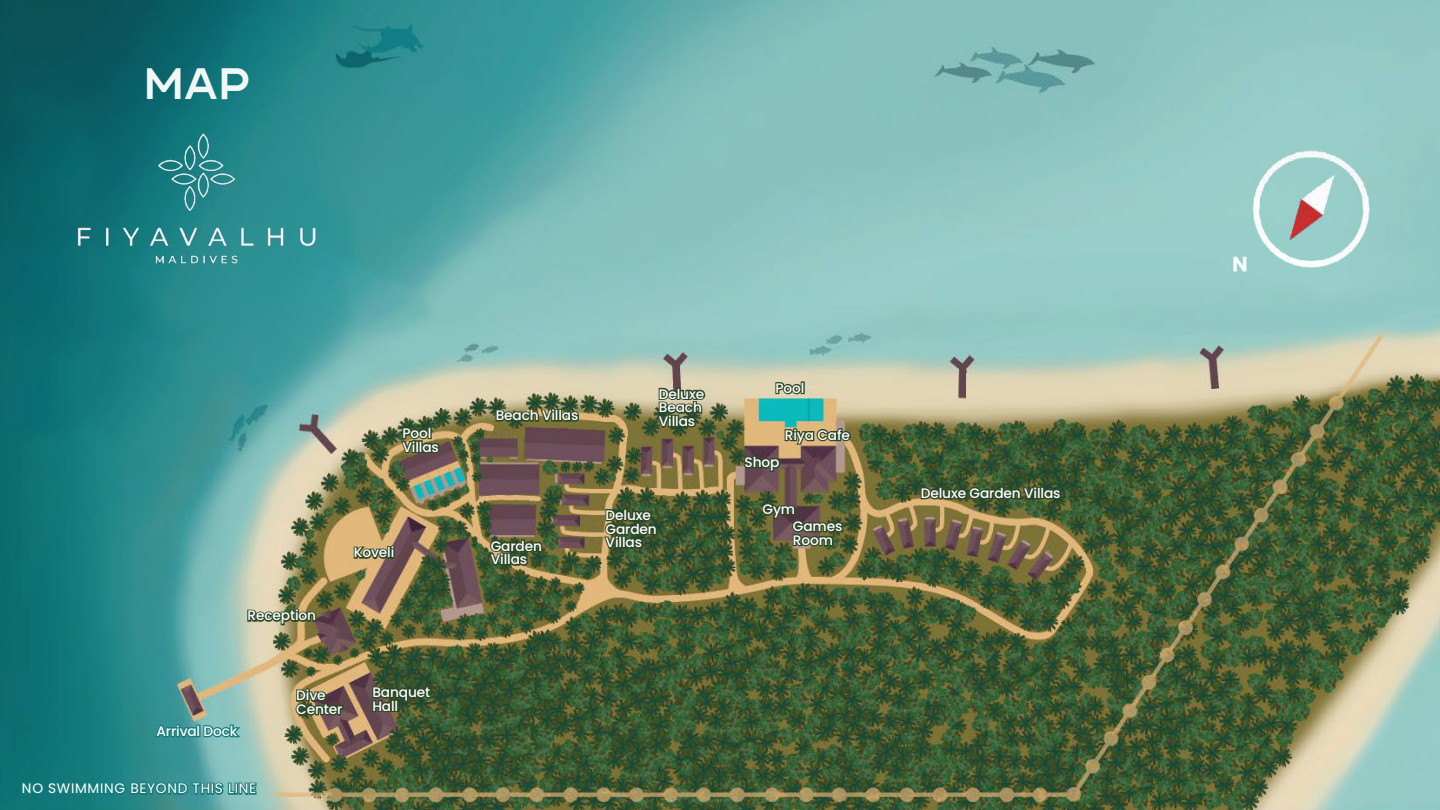
<style>
.page{position:relative;width:1440px;height:810px;background:#fff}
.page>*{position:absolute;margin:0;border:0;box-sizing:border-box;transform-origin:0 0}
.t1{font:43.75px "Conneqt";color:#f2f7f6}
.t2{font:500 13.75px/13.8px "Poppins";letter-spacing:-.01em;color:#fff}
.t3{font:13.75px "Poppins";letter-spacing:.05em;color:#fff}
</style>
<div class="page">
<img style="left:0;top:0;width:1440px;height:810px">
<img style="left:72px;top:124px;width:250px;height:149px">
<svg style="left:246px;top:608px;width:72px;height:19px"></svg>
<svg style="left:352px;top:545px;width:43px;height:19px"></svg>
<svg style="left:294px;top:688px;width:51px;height:29px"></svg>
<svg style="left:369px;top:685px;width:63px;height:28px;background:#3a4e30"></svg>
<div style="left:391px;top:699px;width:4px;height:13px;border:2px solid #2c4829"></div>
<div style="left:394px;top:699px;width:5px;height:13px;border:2px solid #2c4829"></div>
<svg style="left:399px;top:426px;width:42px;height:28px"></svg>
<svg style="left:487px;top:538px;width:57px;height:29px;background:#42552f"></svg>
<svg style="left:602px;top:508px;width:56px;height:42px;background:#3e5430"></svg>
<svg style="left:655px;top:387px;width:52px;height:42px;background:#5a6a48"></svg>
<svg style="left:919px;top:485px;width:143px;height:17px;background:#3b522e"></svg>
<svg style="left:492px;top:408px;width:88px;height:15px"></svg>
<svg style="left:743px;top:454px;width:38px;height:19px"></svg>
<svg style="left:783px;top:427px;width:69px;height:19px"></svg>
<svg style="left:761px;top:502px;width:83px;height:45px;background:#515439"></svg>
<svg style="left:774px;top:381px;width:29px;height:15px"></svg>
<div style="left:801px;top:381px;width:4px;height:13px;border:2px solid #2c4829"></div>
<svg style="left:153px;top:721px;width:90px;height:21px;background:#439797"></svg>
<svg style="left:21px;top:775px;width:237px;height:27px;background:#2b8989"></svg>
<h1 class="t1" style="left:143px;top:55px;width:108px">map</h1>
<p class="t2" style="left:248px;top:609px;width:70px">Reception</p>
<p class="t2" style="left:403px;top:426px;width:38px">Pool<br>Villas</p>
<p class="t2" style="left:354px;top:546px;width:42px">Koveli</p>
<p class="t2" style="left:156px;top:724px;width:83px">Arrival Dock</p>
<p class="t3" style="left:22px;top:781px;width:236px">NO SWIMMING BEYOND THIS LINE</p>
<p class="t2" style="left:296px;top:689px;width:48px">Dive<br>Center</p>
<p class="t2" style="left:372px;top:685px;width:59px">Banquet<br>Hall</p>
<p class="t2" style="left:496px;top:409px;width:84px">Beach Villas</p>
<p class="t2" style="left:659px;top:387px;width:47px">Deluxe<br>Beach<br>Villas</p>
<p class="t2" style="left:491px;top:539px;width:53px">Garden<br>Villas</p>
<p class="t2" style="left:606px;top:508px;width:53px">Deluxe<br>Garden<br>Villas</p>
<p class="t2" style="left:776px;top:381px;width:30px">Pool</p>
<p class="t2" style="left:785px;top:428px;width:67px">Riya Cafe</p>
<p class="t2" style="left:745px;top:456px;width:36px">Shop</p>
<p class="t2" style="left:793px;top:501px;width:51px;line-height:16.8px;text-indent:-30px">Gym<br>Games</p>
<p class="t2" style="left:793px;top:533px;width:42px">Room</p>
<p class="t2" style="left:921px;top:487px;width:141px">Deluxe Garden Villas</p>
</div>
